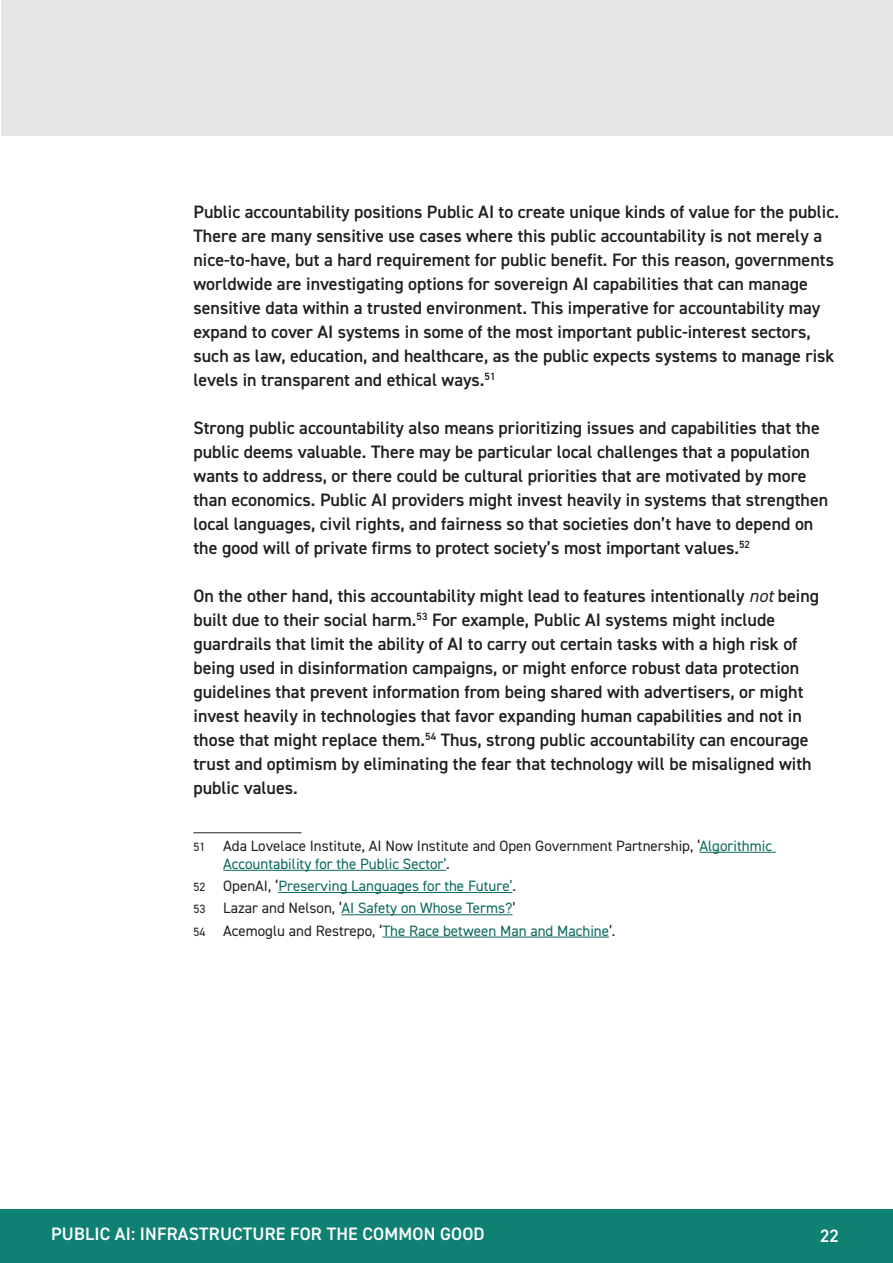
<style>
.page{position:relative;width:893px;height:1263px;background:#fff}
.page>*{position:absolute;margin:0;border:0;box-sizing:border-box;transform-origin:0 0}
.t1{font:600 18px/24px "DIN2014";color:#231f20}
.t2{font:600 18px "DIN2014";letter-spacing:.01em;color:#fff}
.Footnote_Text{font:15px "DIN2014";color:#0b695c}
.Footnote_Text-2{font:15px/18px "DIN2014";color:#231f20}
.s1{font-weight:400;font-style:italic}
.s2{font-size:12px}
.s3{color:#0b695c}
.s4{font-size:12px;color:#231f20}
.s5{color:#231f20}
</style>
<div class="page">
<div style="left:1px;top:1px;width:891px;height:135px;background:#e6e6e6"></div>
<div style="left:0;top:1210px;width:893px;height:53px;background:#0e8172"></div>
<hr style="left:193px;top:832px;width:108px;height:1px;background:#231f20">
<hr style="left:699px;top:852px;width:77px;height:1px;background:#0b695c">
<hr style="left:223px;top:870px;width:223px;height:1px;background:#0b695c">
<hr style="left:278px;top:892px;width:234px;height:1px;background:#0b695c">
<hr style="left:341px;top:914px;width:171px;height:1px;background:#0b695c">
<hr style="left:382px;top:937px;width:227px;height:1px;background:#0b695c">
<p class="t1" style="left:193px;top:200px;width:647px">Public accountability positions Public AI to create unique kinds of value for the public.<br>There are many sensitive use cases where this public accountability is not merely a nice-to-have, but a hard requirement for public benefit. For this reason, governments worldwide are investigating options for sovereign AI capabilities that can manage sensitive data within a trusted environment. This imperative for accountability may expand to cover AI systems in some of the most important public-interest sectors, such as law, education, and healthcare, as the public expects systems to manage risk levels in transparent and ethical ways.<sup>51</sup></p>
<p class="t1" style="left:193px;top:416px;width:636px">Strong public accountability also means prioritizing issues and capabilities that the public deems valuable. There may be particular local challenges that a population wants to address, or there could be cultural priorities that are motivated by more than economics. Public AI providers might invest heavily in systems that strengthen local languages, civil rights, and fairness so that societies don’t have to depend on the good will of private firms to protect society’s most important values.<sup>52</sup></p>
<p class="t1" style="left:193px;top:584px;width:627px">On the other hand, this accountability might lead to features intentionally <span class="s1">not</span> being built due to their social harm.<sup>53</sup> For example, Public AI systems might include guardrails that limit the ability of AI to carry out certain tasks with a high risk of being used in disinformation campaigns, or might enforce robust data protection guidelines that prevent information from being shared with advertisers, or might invest heavily in technologies that favor expanding human capabilities and not in those that might replace them.<sup>54</sup> Thus, strong public accountability can encourage trust and optimism by eliminating the fear that technology will be misaligned with public values.</p>
<p class="Footnote_Text-2" style="left:223px;top:836px;width:550px;text-indent:-30px"><span class="s2">51</span> Ada Lovelace Institute, AI Now Institute and Open Government Partnership, ‘<span class="s3">Algorithmic<br>Accountability for the Public Sector’</span>.</p>
<p class="Footnote_Text" style="left:193px;top:876px;width:324px"><span class="s4">52</span> <span class="s5">OpenAI, ‘</span>Preserving Languages for the Future’<span class="s5">.</span></p>
<p class="Footnote_Text" style="left:193px;top:899px;width:324px"><span class="s4">53</span> <span class="s5">Lazar and Nelson, ‘</span>AI Safety on Whose Terms?<span class="s5">’</span></p>
<p class="Footnote_Text" style="left:193px;top:921px;width:423px"><span class="s4">54</span> <span class="s5">Acemoglu and Restrepo, ‘</span>The Race between Man and Machine<span class="s5">’.</span></p>
<p class="t2" style="left:51px;top:1222px;width:435px">PUBLIC AI: INFRASTRUCTURE FOR THE COMMON GOOD</p>
<p class="t2" style="left:820px;top:1223px;width:20px">22</p>
</div>
